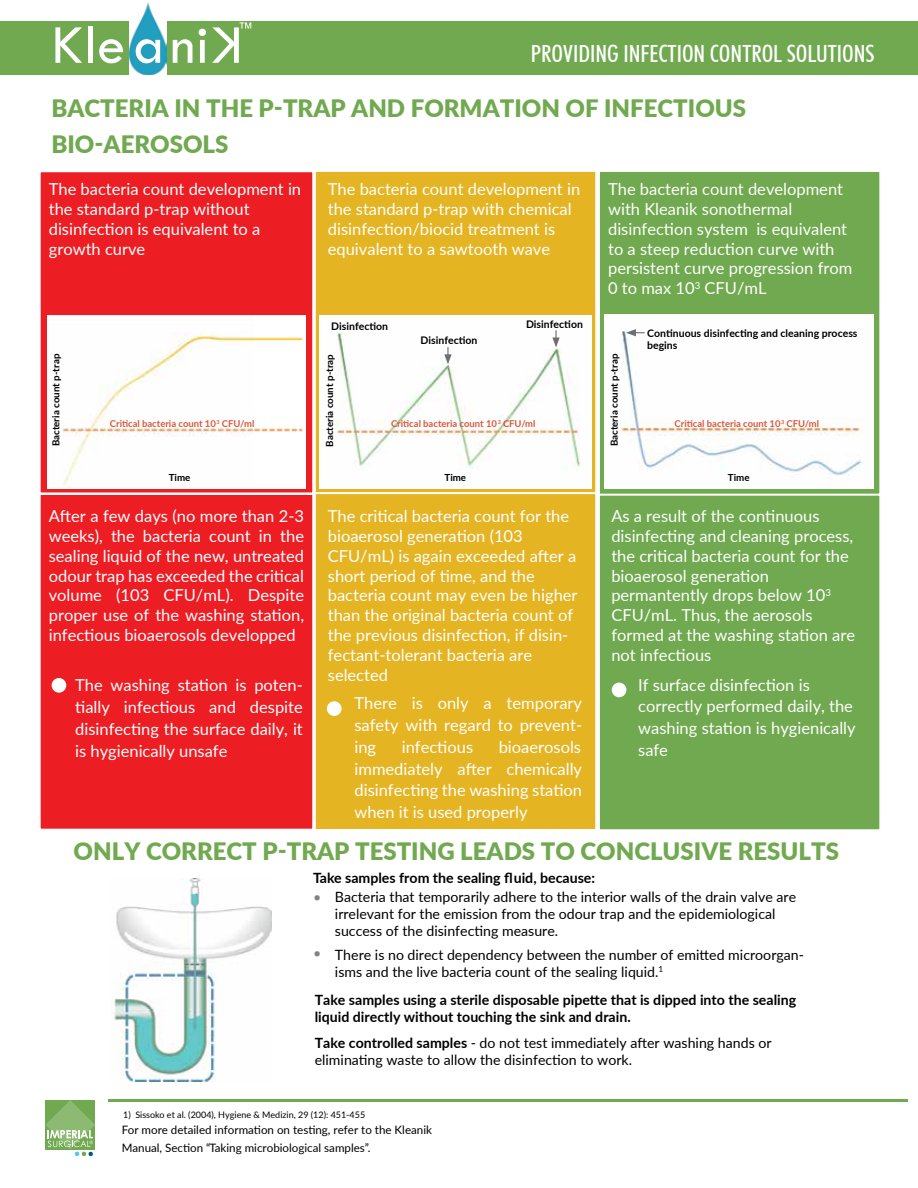
<style>
.page{position:relative;width:918px;height:1188px;background:#fff}
.page>*{position:absolute;margin:0;border:0;box-sizing:border-box;transform-origin:0 0}
.t1{font:900 24px/36.6px "Lato";color:#70a94f}
.t2{font:500 condensed 23.7px "Futura BT";color:#fff}
.t3{font:16.5px/19.8px "Lato";color:#fff}
.t4{font:14.1px/17px "Lato";color:#000}
.t5{font:700 14.1px/17px "Lato";color:#000}
.t6{font:14.1px "Lato";color:#808285}
.t7{font:11.55px/18px "Lato";color:#000}
.t8{font:700 10.5px/12.6px "Lato";color:#000}
.t9{font:700 9.75px "Lato";color:#000}
.t10{font:700 9.45px "Lato";color:#d85641}
.t11{font:9px "Lato";color:#000}
.s1{font-weight:700}
</style>
<div class="page">
<div style="left:0;top:21px;width:918px;height:53px;background:#70a94f"></div>
<svg style="left:55px;top:27px;width:27px;height:36px"></svg>
<div style="left:88px;top:27px;width:5px;height:36px;background:#fff"></div>
<svg style="left:99px;top:39px;width:24px;height:24px"></svg>
<img style="left:129px;top:3px;width:38px;height:71px">
<svg style="left:136px;top:39px;width:24px;height:24px"></svg>
<svg style="left:173px;top:39px;width:19px;height:24px"></svg>
<svg style="left:199px;top:29px;width:7px;height:34px"></svg>
<svg style="left:212px;top:22px;width:39px;height:41px"></svg>
<div style="left:40px;top:172px;width:273px;height:657px;background:#ed1d24"></div>
<div style="left:315px;top:171px;width:281px;height:658px;background:#e5b423"></div>
<div style="left:599px;top:171px;width:281px;height:659px;background:#70a94f"></div>
<img style="left:605px;top:315px;width:268px;height:173px">
<img style="left:320px;top:315px;width:271px;height:173px">
<img style="left:47px;top:316px;width:259px;height:172px">
<svg style="left:626px;top:329px;width:19px;height:7px"></svg>
<svg style="left:444px;top:347px;width:8px;height:17px"></svg>
<svg style="left:552px;top:330px;width:8px;height:18px"></svg>
<img style="left:112px;top:878px;width:160px;height:203px">
<div style="left:45px;top:1100px;width:50px;height:49px;background:#70a94f"></div>
<svg style="left:46px;top:1100px;width:49px;height:56px"></svg>
<hr style="left:108px;top:1100px;width:799px;height:2px;background:#70a94f">
<div style="left:52px;top:678px;width:14px;height:15px;background:#fff;border-radius:50%"></div>
<div style="left:327px;top:701px;width:15px;height:15px;background:#fff;border-radius:50%"></div>
<div style="left:612px;top:683px;width:14px;height:14px;background:#fff;border-radius:50%"></div>
<h2 class="t2" style="left:531px;top:39px;width:345px">PROVIDING INFECTION CONTROL SOLUTIONS</h2>
<h1 class="t1" style="left:51px;top:89px;width:696px">BACTERIA IN THE P-TRAP AND FORMATION OF INFECTIOUS<br>BIO-AEROSOLS</h1>
<p class="t3" style="left:49px;top:179px;width:254px">The bacteria count development in the standard p-trap without disinfection is equivalent to a growth curve</p>
<p class="t3" style="left:328px;top:179px;width:254px">The bacteria count development in the standard p-trap with chemical disinfection/biocid treatment is equivalent to a sawtooth wave</p>
<p class="t3" style="left:608px;top:179px;width:246px">The bacteria count development with Kleanik sonothermal disinfection system is equivalent to a steep reduction curve with persistent curve progression from<br>0 to max 10<sup>3</sup> CFU/mL</p>
<p class="t9" style="left:49px;top:446px;width:94px;rotate:-90deg">Bacteria count p-trap</p>
<p class="t10" style="left:110px;top:416px;width:146px">Critical bacteria count 10<sup>3</sup> CFU/ml</p>
<p class="t9" style="left:169px;top:470px;width:23px">Time</p>
<p class="t3" style="left:49px;top:506px;width:257px;text-align:justify">After a few days (no more than 2-3 weeks), the bacteria count in the sealing liquid of the new, untreated odour trap has exceeded the critical volume (103 CFU/mL). Despite proper use of the washing station, infectious bioaerosols developped</p>
<p class="t3" style="left:75px;top:674px;width:229px;line-height:21.8px;text-align:justify">The washing station is poten&shy;tially infectious and despite disinfecting the surface daily, it is hygienically unsafe</p>
<p class="t8" style="left:331px;top:319px;width:58px">Disinfection</p>
<p class="t8" style="left:421px;top:334px;width:58px">Disinfection</p>
<p class="t8" style="left:526px;top:317px;width:58px">Disinfection</p>
<p class="t9" style="left:323px;top:447px;width:94px;rotate:-90deg">Bacteria count p-trap</p>
<p class="t10" style="left:391px;top:416px;width:146px">Critical bacteria count 10<sup>3</sup> CFU/ml</p>
<p class="t9" style="left:445px;top:470px;width:23px">Time</p>
<p class="t3" style="left:328px;top:506px;width:251px">The critical bacteria count for the bioaerosol generation (103<br>CFU/mL) is again exceeded after a short period of time, and the bacteria count may even be higher than the original bacteria count of the previous disinfection, if disin&shy;fectant-tolerant bacteria are selected</p>
<p class="t3" style="left:354px;top:692px;width:229px;line-height:21.8px;text-align:justify">There is only a temporary safety with regard to prevent&shy;ing</p>
<p class="t3" style="left:354px;top:735px;width:229px;line-height:21.8px;text-align:justify;text-indent:144px">bioaerosols immediately after chemically disinfecting the washing station when it is used properly</p>
<p class="t3" style="left:402px;top:736px;width:73px">infectious</p>
<p class="t9" style="left:607px;top:446px;width:94px;rotate:-90deg">Bacteria count p-trap</p>
<p class="t8" style="left:647px;top:326px;width:212px">Continuous disinfecting and cleaning process begins</p>
<p class="t10" style="left:675px;top:416px;width:146px">Critical bacteria count 10<sup>3</sup> CFU/ml</p>
<p class="t9" style="left:728px;top:470px;width:23px">Time</p>
<p class="t3" style="left:611px;top:506px;width:245px">As a result of the continuous disinfecting and cleaning process, the critical bacteria count for the bioaerosol generation permantently drops below 10<sup>3<br></sup>CFU/mL. Thus, the aerosols formed at the washing station are not infectious</p>
<p class="t3" style="left:638px;top:673px;width:219px;line-height:21.8px">If surface disinfection is correctly performed daily, the washing station is hygienically safe</p>
<h1 class="t1" style="left:74px;top:832px;width:767px">ONLY CORRECT P-TRAP TESTING LEADS TO CONCLUSIVE RESULTS</h1>
<p class="t5" style="left:313px;top:869px;width:284px">Take samples from the sealing fluid, because:</p>
<p class="t6" style="left:313px;top:887px;width:10px">•</p>
<p class="t4" style="left:335px;top:888px;width:463px">Bacteria that temporarily adhere to the interior walls of the drain valve are irrelevant for the emission from the odour trap and the epidemiological success of the disinfecting measure.</p>
<p class="t4" style="left:335px;top:946px;width:471px">There is no direct dependency between the number of emitted microorgan&shy;isms and the live bacteria count of the sealing liquid.<sup>1</sup></p>
<p class="t5" style="left:315px;top:991px;width:483px">Take samples using a sterile disposable pipette that is dipped into the sealing liquid directly without touching the sink and drain.</p>
<p class="t4" style="left:315px;top:1034px;width:458px"><span class="s1">Take controlled samples</span> - do not test immediately after washing hands or eliminating waste to allow the disinfection to work.</p>
<p class="t6" style="left:313px;top:942px;width:10px">•</p>
<p class="t11" style="left:123px;top:1108px;width:244px">1) Sissoko et al. (2004), Hygiene &amp; Medizin, 29 (12): 451-455</p>
<p class="t7" style="left:122px;top:1120px;width:312px">For more detailed information on testing, refer to the Kleanik<br>Manual, Section “Taking microbiological samples”.</p>
</div>
